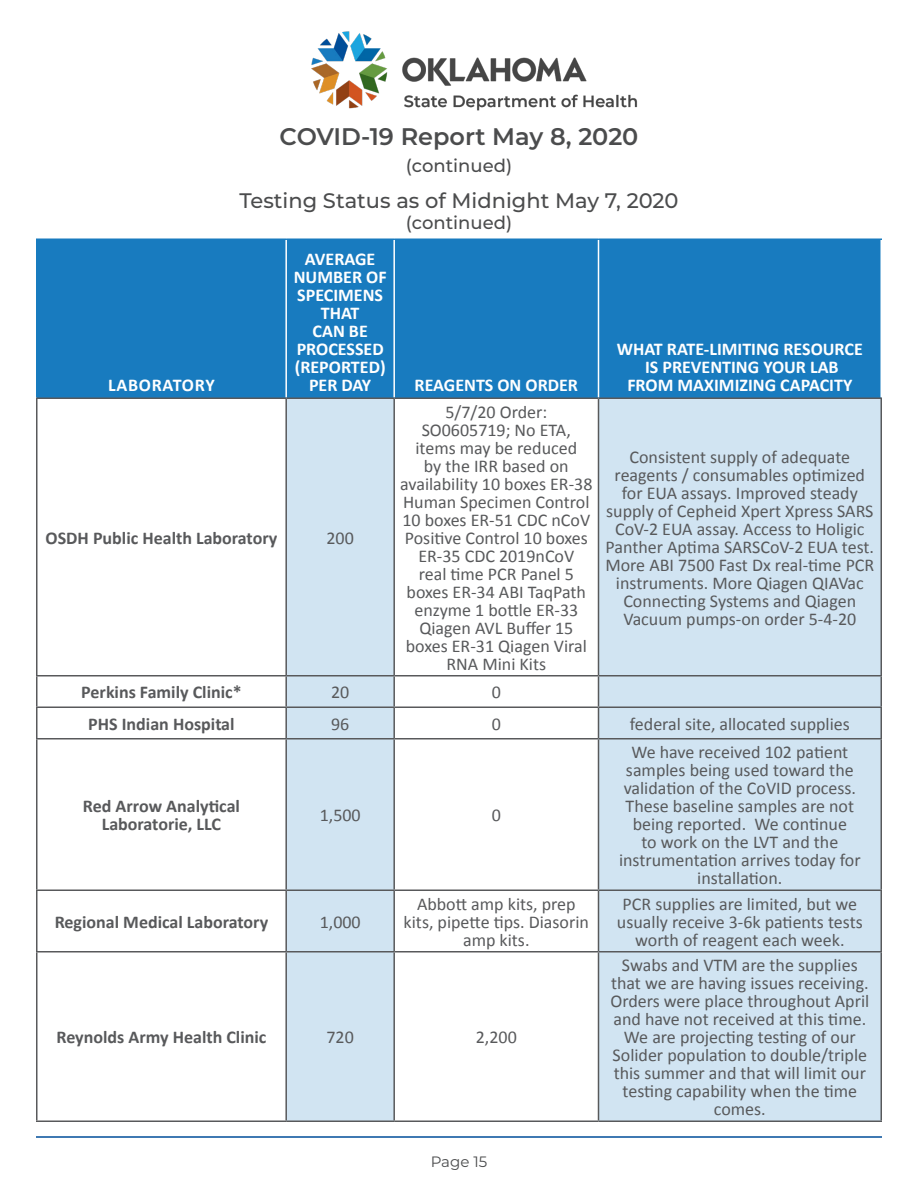
<style>
.page{position:relative;width:918px;height:1188px;background:#fff}
.page>*{position:absolute;margin:0;border:0;box-sizing:border-box;transform-origin:0 0}
.t1{font:600 24px "Montserrat";color:#4b4c4d}
.Cell_Text_Style{font:500 21px "Montserrat";color:#4b4c4d}
.Lab_names{font:18px/18px "Calibri";color:#58595b;text-align:center}
.Lab_names-2{font:700 18px/18px "Calibri";color:#58595b;text-align:center}
.New_Table_Labels{font:700 18px/18px "Calibri";color:#fff;text-align:center}
.Cell_Text_Style-2{font:500 18px "Montserrat";color:#4b4c4d}
.New_Table_Labels-2{font:700 18px "Calibri";letter-spacing:.04em;color:#fff}
.t2{font:15px "Montserrat";color:#4b4c4d}
</style>
<div class="page">
<hr style="left:36px;top:1136px;width:846px;height:2px;background:#004e99">
<img style="left:311px;top:31px;width:327px;height:80px">
<div style="left:38px;top:240px;width:842px;height:158px;background:#187bbf"></div>
<svg style="left:287px;top:399px;width:593px;height:721px;fill:#d1e4f2"></svg>
<hr style="left:36px;top:238px;width:250px;height:2px;background:#187bbf">
<hr style="left:36px;top:240px;width:2px;height:158px;background:#187bbf">
<hr style="left:286px;top:238px;width:108px;height:2px;background:#187bbf">
<hr style="left:394px;top:238px;width:204px;height:2px;background:#187bbf">
<hr style="left:598px;top:238px;width:284px;height:2px;background:#187bbf">
<hr style="left:285px;top:240px;width:2px;height:158px;background:#fff">
<hr style="left:393px;top:240px;width:2px;height:158px;background:#fff">
<hr style="left:598px;top:240px;width:1px;height:158px;background:#fff">
<hr style="left:36px;top:398px;width:250px;height:1px;background:#58595b">
<hr style="left:286px;top:398px;width:108px;height:1px;background:#58595b">
<hr style="left:394px;top:398px;width:204px;height:1px;background:#58595b">
<hr style="left:598px;top:398px;width:284px;height:1px;background:#58595b">
<hr style="left:36px;top:399px;width:2px;height:276px;background:#58595b">
<hr style="left:285px;top:399px;width:2px;height:276px;background:#58595b">
<hr style="left:393px;top:399px;width:2px;height:276px;background:#58595b">
<hr style="left:598px;top:399px;width:1px;height:276px;background:#58595b">
<hr style="left:880px;top:399px;width:2px;height:276px;background:#58595b">
<hr style="left:36px;top:675px;width:250px;height:1px;background:#58595b">
<hr style="left:36px;top:676px;width:2px;height:30px;background:#58595b">
<hr style="left:286px;top:675px;width:108px;height:1px;background:#58595b">
<hr style="left:285px;top:676px;width:2px;height:30px;background:#58595b">
<hr style="left:394px;top:675px;width:204px;height:1px;background:#58595b">
<hr style="left:393px;top:676px;width:2px;height:30px;background:#58595b">
<hr style="left:598px;top:675px;width:284px;height:1px;background:#58595b">
<hr style="left:598px;top:676px;width:1px;height:30px;background:#58595b">
<hr style="left:880px;top:676px;width:2px;height:30px;background:#58595b">
<hr style="left:36px;top:706px;width:250px;height:2px;background:#58595b">
<hr style="left:36px;top:708px;width:2px;height:30px;background:#58595b">
<hr style="left:286px;top:706px;width:108px;height:2px;background:#58595b">
<hr style="left:285px;top:708px;width:2px;height:30px;background:#58595b">
<hr style="left:394px;top:706px;width:204px;height:2px;background:#58595b">
<hr style="left:393px;top:708px;width:2px;height:30px;background:#58595b">
<hr style="left:598px;top:706px;width:284px;height:2px;background:#58595b">
<hr style="left:598px;top:708px;width:1px;height:30px;background:#58595b">
<hr style="left:880px;top:708px;width:2px;height:30px;background:#58595b">
<hr style="left:36px;top:738px;width:250px;height:2px;background:#58595b">
<hr style="left:36px;top:740px;width:2px;height:150px;background:#58595b">
<hr style="left:286px;top:738px;width:108px;height:2px;background:#58595b">
<hr style="left:285px;top:740px;width:2px;height:150px;background:#58595b">
<hr style="left:394px;top:738px;width:204px;height:2px;background:#58595b">
<hr style="left:393px;top:740px;width:2px;height:150px;background:#58595b">
<hr style="left:598px;top:738px;width:284px;height:2px;background:#58595b">
<hr style="left:598px;top:740px;width:1px;height:150px;background:#58595b">
<hr style="left:880px;top:740px;width:2px;height:150px;background:#58595b">
<hr style="left:36px;top:890px;width:250px;height:1px;background:#58595b">
<hr style="left:36px;top:891px;width:2px;height:60px;background:#58595b">
<hr style="left:286px;top:890px;width:108px;height:1px;background:#58595b">
<hr style="left:285px;top:891px;width:2px;height:60px;background:#58595b">
<hr style="left:394px;top:890px;width:204px;height:1px;background:#58595b">
<hr style="left:393px;top:891px;width:2px;height:60px;background:#58595b">
<hr style="left:598px;top:890px;width:284px;height:1px;background:#58595b">
<hr style="left:598px;top:891px;width:1px;height:60px;background:#58595b">
<hr style="left:880px;top:891px;width:2px;height:60px;background:#58595b">
<hr style="left:36px;top:951px;width:250px;height:1px;background:#58595b">
<hr style="left:36px;top:952px;width:2px;height:168px;background:#58595b">
<hr style="left:286px;top:951px;width:108px;height:1px;background:#58595b">
<hr style="left:285px;top:952px;width:2px;height:168px;background:#58595b">
<hr style="left:394px;top:951px;width:204px;height:1px;background:#58595b">
<hr style="left:393px;top:952px;width:2px;height:168px;background:#58595b">
<hr style="left:598px;top:951px;width:284px;height:1px;background:#58595b">
<hr style="left:598px;top:952px;width:1px;height:168px;background:#58595b">
<hr style="left:880px;top:952px;width:2px;height:168px;background:#58595b">
<hr style="left:36px;top:1120px;width:250px;height:2px;background:#58595b">
<hr style="left:286px;top:1120px;width:108px;height:2px;background:#58595b">
<hr style="left:394px;top:1120px;width:204px;height:2px;background:#58595b">
<hr style="left:598px;top:1120px;width:284px;height:2px;background:#58595b">
<h1 class="t1" style="left:280px;top:119px;width:360px">COVID-19 Report May 8, 2020</h1>
<p class="Cell_Text_Style-2" style="left:406px;top:153px;width:108px">(continued)</p>
<p class="New_Table_Labels-2" style="left:108px;top:373px;width:108px">LABORATORY</p>
<p class="Cell_Text_Style" style="left:239px;top:185px;width:441px">Testing Status as of Midnight May 7, 2020</p>
<p class="Cell_Text_Style-2" style="left:406px;top:210px;width:108px">(continued)</p>
<p class="New_Table_Labels" style="left:294px;top:250px;width:94px">AVERAGE<br>NUMBER OF<br>SPECIMENS<br>THAT<br>CAN BE<br>PROCESSED (REPORTED)<br>PER DAY</p>
<p class="New_Table_Labels" style="left:415px;top:376px;width:165px">REAGENTS ON ORDER</p>
<p class="New_Table_Labels" style="left:617px;top:340px;width:248px">WHAT RATE-LIMITING RESOURCE<br>IS PREVENTING YOUR LAB<br>FROM MAXIMIZING CAPACITY</p>
<p class="Lab_names-2" style="left:46px;top:529px;width:233px">OSDH Public Health Laboratory</p>
<p class="Lab_names" style="left:327px;top:529px;width:29px">200</p>
<p class="Lab_names" style="left:400px;top:403px;width:194px">5/7/20 Order:<br>SO0605719; No ETA, items may be reduced<br>by the IRR based on availability 10 boxes ER-38<br>Human Specimen Control<br>10 boxes ER-51 CDC nCoV<br>Positive Control 10 boxes<br>ER-35 CDC 2019nCoV<br>real time PCR Panel 5 boxes ER-34 ABI TaqPath enzyme 1 bottle ER-33<br>Qiagen AVL Buffer 15 boxes ER-31 Qiagen Viral<br>RNA Mini Kits</p>
<p class="Lab_names" style="left:605px;top:448px;width:270px">Consistent supply of adequate reagents / consumables optimized for EUA assays. Improved steady supply of Cepheid Xpert Xpress SARS<br>CoV-2 EUA assay. Access to Holigic<br>Panther Aptima SARSCoV-2 EUA test.<br>More ABI 7500 Fast Dx real-time PCR instruments. More Qiagen QIAVac<br>Connecting Systems and Qiagen<br>Vacuum pumps-on order 5-4-20</p>
<p class="Lab_names-2" style="left:81px;top:683px;width:162px">Perkins Family Clinic*</p>
<p class="Lab_names" style="left:331px;top:683px;width:20px">20</p>
<p class="Lab_names" style="left:492px;top:683px;width:11px">0</p>
<p class="Lab_names-2" style="left:88px;top:715px;width:148px">PHS Indian Hospital</p>
<p class="Lab_names" style="left:331px;top:715px;width:20px">96</p>
<p class="Lab_names" style="left:492px;top:715px;width:11px">0</p>
<p class="Lab_names" style="left:630px;top:715px;width:221px">federal site, allocated supplies</p>
<p class="Lab_names-2" style="left:83px;top:797px;width:159px">Red Arrow Analytical<br>Laboratorie, LLC</p>
<p class="Lab_names" style="left:320px;top:806px;width:43px">1,500</p>
<p class="Lab_names" style="left:492px;top:806px;width:11px">0</p>
<p class="Lab_names" style="left:619px;top:743px;width:243px">We have received 102 patient samples being used toward the validation of the CoVID process.<br>These baseline samples are not being reported. We continue<br>to work on the LVT and the instrumentation arrives today for installation.</p>
<p class="Lab_names-2" style="left:55px;top:913px;width:215px">Regional Medical Laboratory</p>
<p class="Lab_names" style="left:320px;top:913px;width:43px">1,000</p>
<p class="Lab_names" style="left:404px;top:895px;width:187px">Abbott amp kits, prep kits, pipette tips. Diasorin amp kits.</p>
<p class="Lab_names" style="left:617px;top:895px;width:247px">PCR supplies are limited, but we usually receive 3-6k patients tests worth of reagent each week.</p>
<p class="Lab_names-2" style="left:57px;top:1028px;width:211px">Reynolds Army Health Clinic</p>
<p class="Lab_names" style="left:327px;top:1028px;width:29px">720</p>
<p class="Lab_names" style="left:476px;top:1028px;width:43px">2,200</p>
<p class="t2" style="left:431px;top:1151px;width:58px">Page 15</p>
<p class="Lab_names" style="left:610px;top:956px;width:260px">Swabs and VTM are the supplies that we are having issues receiving.<br>Orders were place throughout April and have not received at this time.<br>We are projecting testing of our<br>Solider population to double/triple this summer and that will limit our testing capability when the time comes.</p>
</div>
